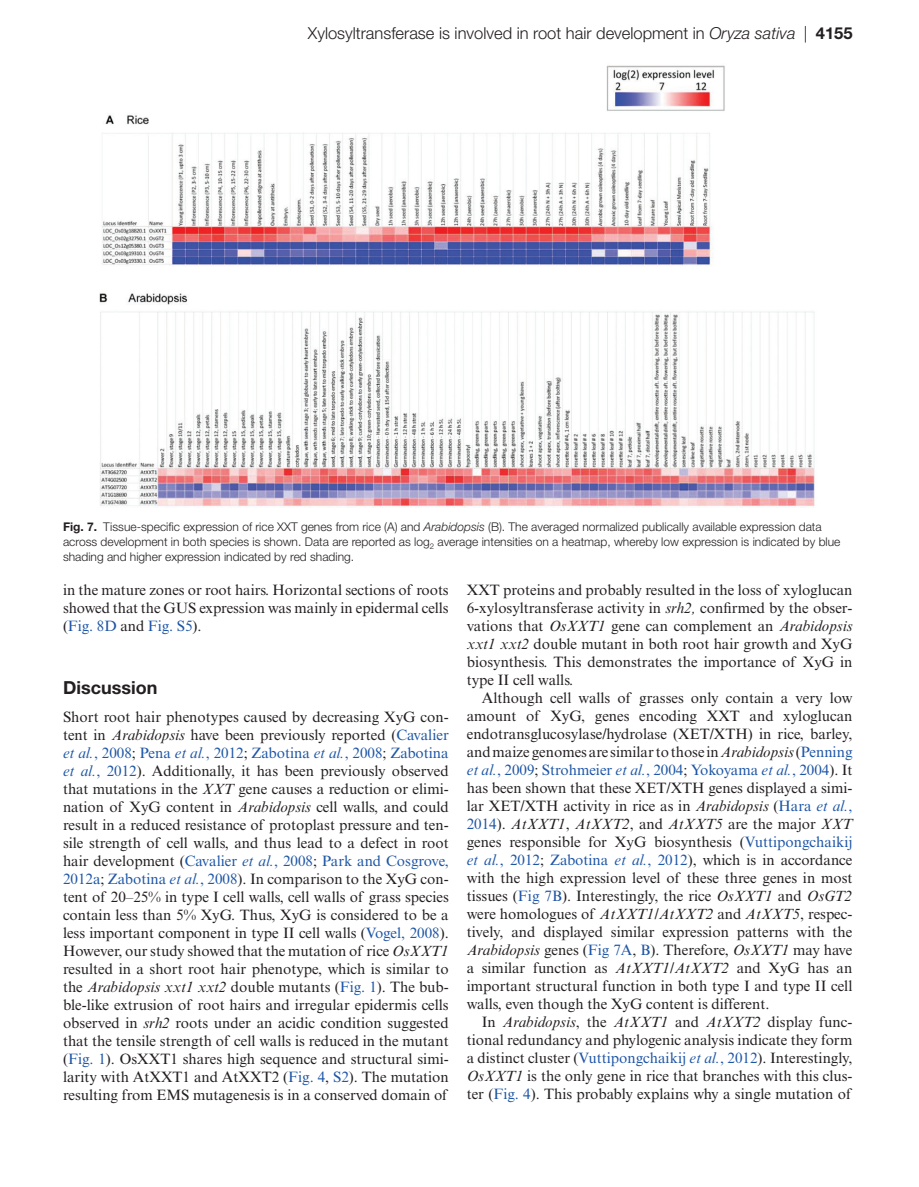
<style>
.page{position:relative;width:919px;height:1187px;background:#fff}
.page>*{position:absolute;margin:0;border:0;box-sizing:border-box;transform-origin:0 0}
.t1{font:700 18px "Helvetica Neue LT Std";color:#231f20}
.t2{font:300 16.5px "Helvetica Neue LT Std";color:#231f20}
.t3{font:15px/18px "Times New Roman MT Std";color:#231f20;text-align:justify}
.t4{font:300 12px/15px "Helvetica Neue LT Std";color:#231f20}
.s1{font-style:italic}
.s2{font-weight:700}
.s3{color:#1e56a6}
.s4{font-style:italic;color:#1e56a6}
</style>
<div class="page">
<img style="left:99px;top:65px;width:716px;height:442px">
<p class="t2" style="left:308px;top:23px;width:546px">Xylosyltransferase is involved in root hair development in <span class="s1">Oryza sativa</span> | <span class="s2">4155</span></p>
<p class="t4" style="left:63px;top:519px;width:778px"><span class="s2">Fig. 7.</span> Tissue-specific expression of rice XXT genes from rice (A) and <span class="s1">Arabidopsis</span> (B). The averaged normalized publically available expression data across development in both species is shown. Data are reported as log<sub>2</sub> average intensities on a heatmap, whereby low expression is indicated by blue shading and higher expression indicated by red shading.</p>
<p class="t3" style="left:63px;top:580px;width:387px">in the mature zones or root hairs. Horizontal sections of roots showed that the GUS expression was mainly in epidermal cells (<span class="s3">Fig. 8D</span> and <span class="s3">Fig. S5</span>).</p>
<p class="t1" style="left:63px;top:676px;width:96px">Discussion</p>
<p class="t3" style="left:63px;top:707px;width:387px">Short root hair phenotypes caused by decreasing XyG con&shy;tent in <span class="s1">Arabidopsis</span> have been previously reported (<span class="s3">Cavalier </span><span class="s4">et al.</span><span class="s3">, 2008</span>; <span class="s3">Pena</span> <span class="s4">et al.</span><span class="s3">, 2012</span>; <span class="s3">Zabotina</span> <span class="s4">et al.</span><span class="s3">, 2008</span>; <span class="s3">Zabotina </span><span class="s4">et al.</span><span class="s3">, 2012</span>). Additionally, it has been previously observed that mutations in the <span class="s1">XXT</span> gene causes a reduction or elimi&shy;nation of XyG content in <span class="s1">Arabidopsis</span> cell walls, and could result in a reduced resistance of protoplast pressure and ten&shy;sile strength of cell walls, and thus lead to a defect in root hair development (<span class="s3">Cavalier</span> <span class="s4">et al.</span><span class="s3">, 2008</span>; <span class="s3">Park and Cosgrove, 2012a</span>; <span class="s3">Zabotina</span> <span class="s4">et al.</span><span class="s3">, 2008</span>). In comparison to the XyG con&shy;tent of 20–25% in type I cell walls, cell walls of grass species contain less than 5% XyG. Thus, XyG is considered to be a less important component in type II cell walls (<span class="s3">Vogel, 2008</span>).<br>However, our study showed that the mutation of rice <span class="s1">OsXXT1 </span>resulted in a short root hair phenotype, which is similar to the <span class="s1">Arabidopsis xxt1 xxt2</span> double mutants (<span class="s3">Fig. 1</span>). The bub&shy;ble-like extrusion of root hairs and irregular epidermis cells observed in <span class="s1">srh2</span> roots under an acidic condition suggested that the tensile strength of cell walls is reduced in the mutant (<span class="s3">Fig. 1</span>). OsXXT1 shares high sequence and structural simi&shy;larity with AtXXT1 and AtXXT2 (<span class="s3">Fig. 4</span>, <span class="s3">S2</span>). The mutation resulting from EMS mutagenesis is in a conserved domain of</p>
<p class="t3" style="left:466px;top:580px;width:387px">XXT proteins and probably resulted in the loss of xyloglucan 6-xylosyltransferase activity in <span class="s1">srh2,</span> confirmed by the obser&shy;vations that <span class="s1">OsXXT1</span> gene can complement an <span class="s1">Arabidopsis xxt1 xxt2</span> double mutant in both root hair growth and XyG biosynthesis. This demonstrates the importance of XyG in type II cell walls.</p>
<p class="t3" style="left:466px;top:688px;width:387px;text-indent:15px">Although cell walls of grasses only contain a very low amount of XyG, genes encoding XXT and xyloglucan endotransglucosylase/hydrolase (XET/XTH) in rice, barley, and maize genomes are similar to those in <span class="s1">Arabidopsis</span> (<span class="s3">Penning </span><span class="s4">et al.</span><span class="s3">, 2009</span>; <span class="s3">Strohmeier</span> <span class="s4">et al.</span><span class="s3">, 2004</span>; <span class="s3">Yokoyama</span> <span class="s4">et al.</span><span class="s3">, 2004</span>). It has been shown that these XET/XTH genes displayed a simi&shy;lar XET/XTH activity in rice as in <span class="s1">Arabidopsis</span> (<span class="s3">Hara</span> <span class="s4">et al.</span><span class="s3">, 2014</span>). <span class="s1">AtXXT1</span>, <span class="s1">AtXXT2</span>, and <span class="s1">AtXXT5</span> are the major <span class="s1">XXT </span>genes responsible for XyG biosynthesis (<span class="s3">Vuttipongchaikij </span><span class="s4">et al.</span><span class="s3">, 2012</span>; <span class="s3">Zabotina</span> <span class="s4">et al.</span><span class="s3">, 2012</span>), which is in accordance with the high expression level of these three genes in most tissues (<span class="s3">Fig 7B</span>). Interestingly, the rice <span class="s1">OsXXT1</span> and <span class="s1">OsGT2 </span>were homologues of <span class="s1">AtXXT1/AtXXT2</span> and <span class="s1">AtXXT5</span>, respec&shy;tively, and displayed similar expression patterns with the <span class="s1">Arabidopsis</span> genes (<span class="s3">Fig 7A</span>, <span class="s3">B</span>). Therefore, <span class="s1">OsXXT1</span> may have a similar function as <span class="s1">AtXXT1</span>/<span class="s1">AtXXT2</span> and XyG has an important structural function in both type I and type II cell walls, even though the XyG content is different.</p>
<p class="t3" style="left:466px;top:1012px;width:387px;text-indent:15px">In <span class="s1">Arabidopsis</span>, the <span class="s1">AtXXT1</span> and <span class="s1">AtXXT2</span> display func&shy;tional redundancy and phylogenic analysis indicate they form a distinct cluster (<span class="s3">Vuttipongchaikij</span> <span class="s4">et al.</span><span class="s3">, 2012</span>). Interestingly, <span class="s1">OsXXT1</span> is the only gene in rice that branches with this clus&shy;ter (<span class="s3">Fig. 4</span>). This probably explains why a single mutation of</p>
</div>
